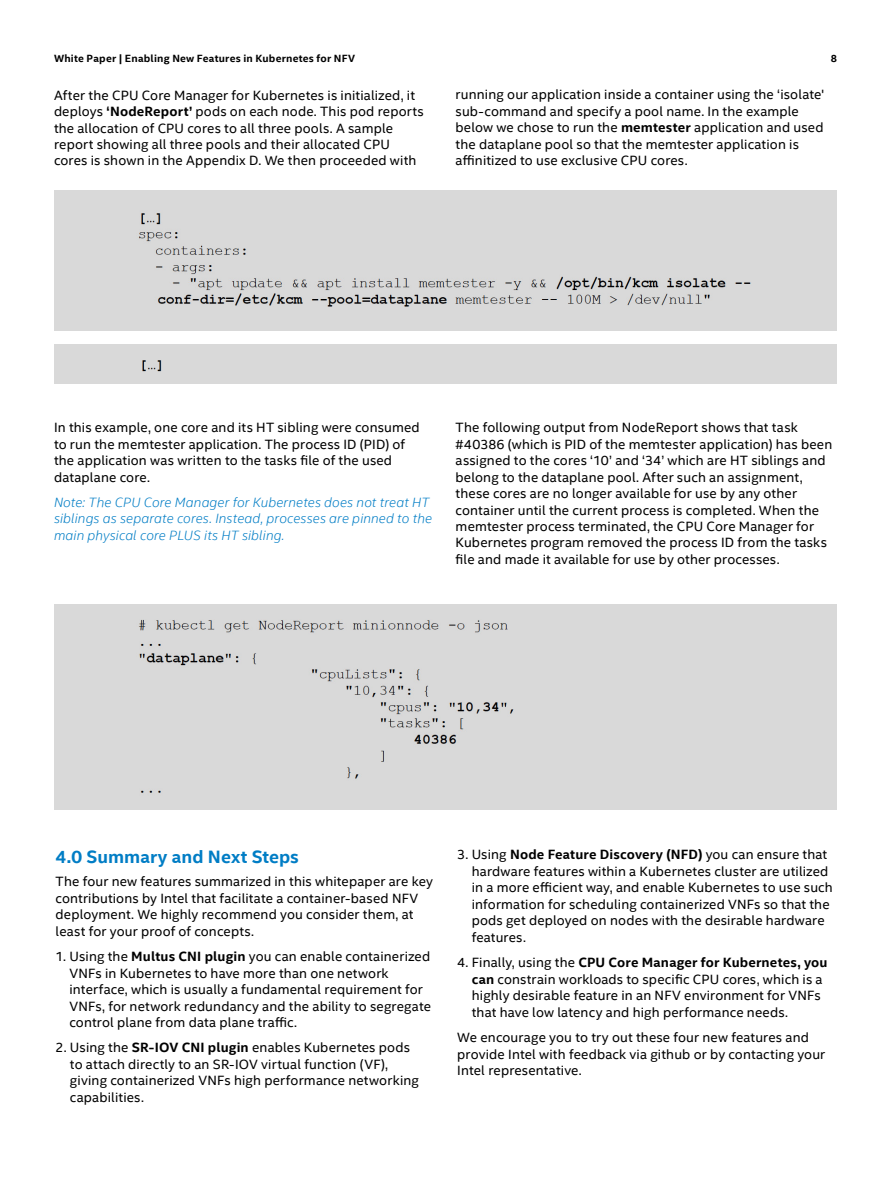
<style>
.page{position:relative;width:891px;height:1188px;background:#fff}
.page>*{position:absolute;margin:0;border:0;box-sizing:border-box;transform-origin:0 0}
.t1{font:700 18px "Intel Clear";color:#007dc5}
.t2{font:13.5px/16.5px "Intel Clear";letter-spacing:.01em;color:#000}
.t3{font:italic 300 13.5px/16.5px "Intel Clear";letter-spacing:.01em;color:#007dc5}
.t4{font:700 10.5px "Intel Clear";letter-spacing:.02em;color:#000}
.s1{font-weight:700}
</style>
<div class="page">
<div style="left:54px;top:190px;width:783px;height:141px;background:#d9d9d9"></div>
<img style="left:138px;top:211px;width:613px;height:95px">
<div style="left:54px;top:344px;width:783px;height:40px;background:#d9d9d9"></div>
<img style="left:142px;top:360px;width:20px;height:12px">
<div style="left:54px;top:604px;width:783px;height:205px;background:#d9d9d9"></div>
<img style="left:138px;top:619px;width:376px;height:174px">
<p class="t4" style="left:54px;top:51px;width:303px">White Paper | Enabling New Features in Kubernetes for NFV</p>
<p class="t4" style="left:831px;top:51px;width:8px">8</p>
<p class="t2" style="left:54px;top:86px;width:371px">After the CPU Core Manager for Kubernetes is initialized, it deploys <span class="s1">‘NodeReport’</span> pods on each node. This pod reports the allocation of CPU cores to all three pools. A sample report showing all three pools and their allocated CPU cores is shown in the Appendix D. We then proceeded with</p>
<p class="t2" style="left:456px;top:86px;width:370px">running our application inside a container using the ‘isolate' sub-command and specify a pool name. In the example below we chose to run the <span class="s1">memtester</span> application and used the dataplane pool so that the memtester application is affinitized to use exclusive CPU cores.</p>
<p class="t2" style="left:54px;top:419px;width:367px">In this example, one core and its HT sibling were consumed to run the memtester application. The process ID (PID) of the application was written to the tasks file of the used dataplane core.</p>
<p class="t3" style="left:54px;top:494px;width:380px">Note: The CPU Core Manager for Kubernetes does not treat HT siblings as separate cores. Instead, processes are pinned to the main physical core PLUS its HT sibling.</p>
<p class="t2" style="left:456px;top:419px;width:378px">The following output from NodeReport shows that task #40386 (which is PID of the memtester application) has been assigned to the cores ‘10’ and ‘34’ which are HT siblings and belong to the dataplane pool. After such an assignment, these cores are no longer available for use by any other container until the current process is completed. When the memtester process terminated, the CPU Core Manager for Kubernetes program removed the process ID from the tasks file and made it available for use by other processes.</p>
<h1 class="t1" style="left:56px;top:844px;width:245px">4.0 Summary and Next Steps</h1>
<p class="t2" style="left:56px;top:873px;width:379px">The four new features summarized in this whitepaper are key contributions by Intel that facilitate a container-based NFV deployment. We highly recommend you consider them, at least for your proof of concepts.</p>
<p class="t2" style="left:70px;top:948px;width:363px;text-indent:-14px">1. Using the <span class="s1">Multus CNI plugin</span> you can enable containerized VNFs in Kubernetes to have more than one network interface, which is usually a fundamental requirement for VNFs, for network redundancy and the ability to segregate control plane from data plane traffic.</p>
<p class="t2" style="left:70px;top:1039px;width:351px;text-indent:-14px">2. Using the <span class="s1">SR-IOV CNI plugin</span> enables Kubernetes pods to attach directly to an SR-IOV virtual function (VF), giving containerized VNFs high performance networking capabilities.</p>
<p class="t2" style="left:472px;top:846px;width:363px;text-indent:-14px">3. Using <span class="s1">Node Feature Discovery (NFD)</span> you can ensure that hardware features within a Kubernetes cluster are utilized in a more efficient way, and enable Kubernetes to use such information for scheduling containerized VNFs so that the pods get deployed on nodes with the desirable hardware features.</p>
<p class="t2" style="left:472px;top:954px;width:357px;text-indent:-15px">4. Finally, using the <span class="s1">CPU Core Manager for Kubernetes, you can</span> constrain workloads to specific CPU cores, which is a highly desirable feature in an NFV environment for VNFs that have low latency and high performance needs.</p>
<p class="t2" style="left:457px;top:1029px;width:370px">We encourage you to try out these four new features and provide Intel with feedback via github or by contacting your<br>Intel representative.</p>
</div>
